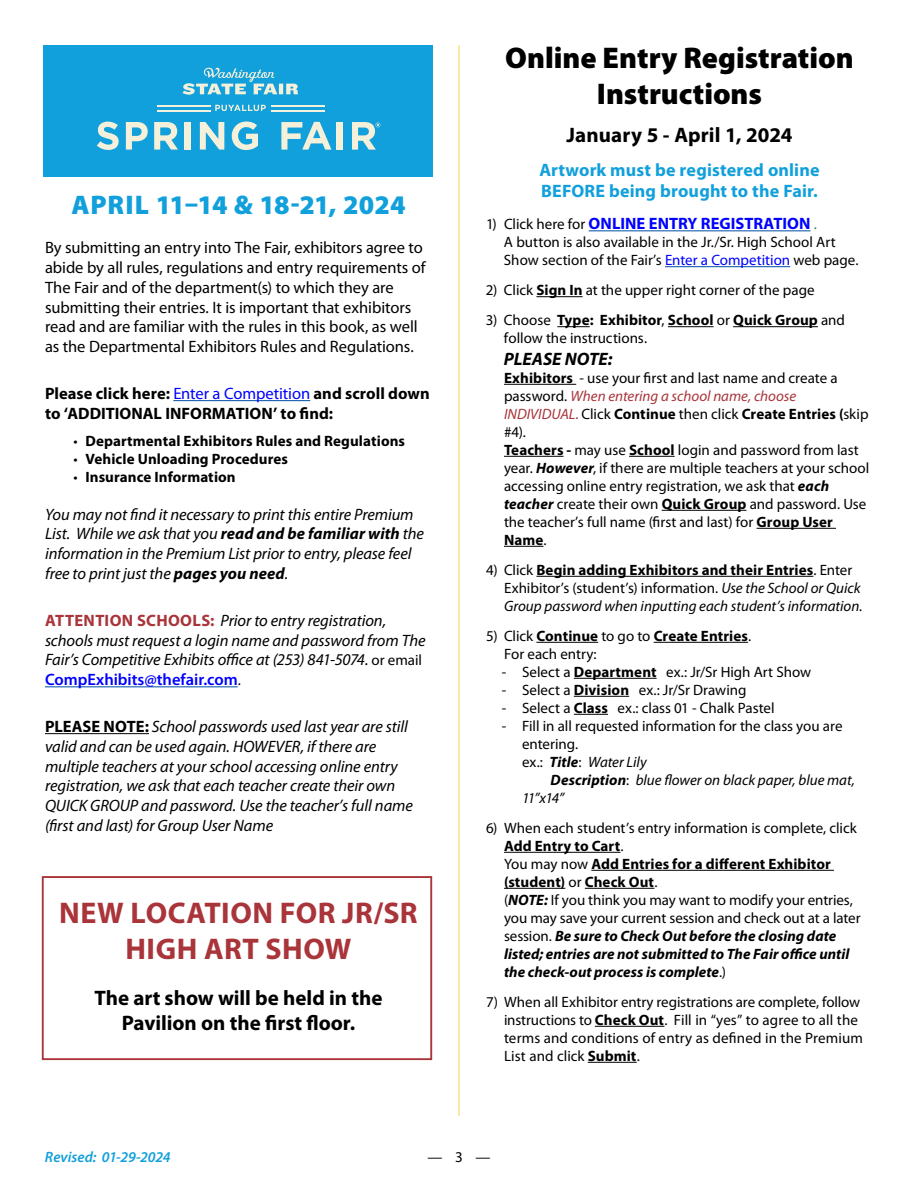
<style>
.page{position:relative;width:918px;height:1188px;background:#fff}
.page>*{position:absolute;margin:0;border:0;box-sizing:border-box;transform-origin:0 0}
.t1{font:900 30px/36px "Myriad Pro";color:#000;text-align:center}
.t2{font:700 30px/36px "Myriad Pro";letter-spacing:.02em;color:#a9343a;text-align:center}
.t3{font:900 27px "Myriad Pro";letter-spacing:.01em;color:#11a0db}
.t4{font:700 21px/25.2px "Myriad Pro";color:#000;text-align:center}
.t5{font:700 18px/21.6px "Myriad Pro";letter-spacing:.01em;color:#11a0db}
.t6{font:italic 700 18px "Myriad Pro";letter-spacing:-.005em;color:#000}
.t7{font:italic 16.5px/19.8px "Myriad Pro";letter-spacing:-.005em;color:#000}
.t8{font:16.5px/19.8px "Myriad Pro";letter-spacing:-.005em;color:#000}
.t9{font:700 16.5px/19.8px "Myriad Pro";color:#000}
.t10{font:700 16.5px "Myriad Pro";color:#00f}
.t11{font:15px/18px "Myriad Pro";color:#000}
.t12{font:italic 15px/18px "Myriad Pro";color:#000}
.t13{font:700 15px "Myriad Pro";letter-spacing:.005em;color:#000}
.t14{font:italic 600 15px "Myriad Pro";letter-spacing:-.005em;color:#11a0db}
.s1{font-weight:400;color:#00f}
.s2{font-weight:400}
.s3{font-weight:700}
.s4{font-weight:700;font-style:normal;color:#a9343a}
.s5{font-style:normal;font-size:15px}
.s6{font-weight:600;font-style:normal;color:#00f}
.s7{font-weight:700;font-style:normal}
.s8{font-weight:400;font-size:15px;color:#000}
.s9{font-weight:400;font-size:15px;color:#229045}
.s10{color:#00f}
.s11{font-style:italic;color:#a9343a}
.s12{font-weight:700;font-style:italic}
.s13{font-style:normal}
.s14{font-style:italic}
</style>
<div class="page">
<hr style="left:173px;top:400px;width:137px;height:1px;background:#004ba5">
<hr style="left:45px;top:686px;width:193px;height:1px;background:#004ba5">
<hr style="left:45px;top:733px;width:104px;height:1px;background:#000">
<div style="left:44px;top:45px;width:389px;height:132px;background:#11a0db"></div>
<svg style="left:183px;top:68px;width:115px;height:27px"></svg>
<svg style="left:215px;top:105px;width:51px;height:6px"></svg>
<hr style="left:157px;top:105px;width:54px;height:1px;background:#f4f0d9">
<hr style="left:157px;top:110px;width:54px;height:1px;background:#f4f0d9">
<hr style="left:271px;top:105px;width:53px;height:1px;background:#f4f0d9">
<hr style="left:271px;top:110px;width:53px;height:1px;background:#f4f0d9">
<svg style="left:281px;top:122px;width:50px;height:28px"></svg>
<div style="left:336px;top:122px;width:6px;height:28px;background:#f4f0d9"></div>
<svg style="left:352px;top:122px;width:28px;height:28px"></svg>
<svg style="left:97px;top:122px;width:22px;height:28px"></svg>
<svg style="left:126px;top:122px;width:22px;height:28px"></svg>
<svg style="left:154px;top:122px;width:24px;height:28px"></svg>
<div style="left:185px;top:122px;width:6px;height:28px;background:#f4f0d9"></div>
<svg style="left:200px;top:122px;width:24px;height:28px"></svg>
<svg style="left:232px;top:122px;width:26px;height:28px"></svg>
<hr style="left:589px;top:230px;width:221px;height:1px;background:#004ba5">
<hr style="left:665px;top:266px;width:125px;height:1px;background:#004ba5">
<hr style="left:536px;top:296px;width:47px;height:1px;background:#000">
<hr style="left:557px;top:326px;width:33px;height:1px;background:#000">
<hr style="left:668px;top:326px;width:46px;height:1px;background:#000">
<hr style="left:733px;top:326px;width:85px;height:1px;background:#000">
<hr style="left:504px;top:384px;width:72px;height:1px;background:#000">
<hr style="left:504px;top:456px;width:60px;height:1px;background:#000">
<hr style="left:629px;top:456px;width:46px;height:1px;background:#000">
<hr style="left:662px;top:510px;width:84px;height:1px;background:#000">
<hr style="left:757px;top:528px;width:79px;height:1px;background:#000">
<hr style="left:504px;top:546px;width:39px;height:1px;background:#000">
<hr style="left:536px;top:576px;width:277px;height:1px;background:#000">
<hr style="left:536px;top:642px;width:62px;height:1px;background:#000">
<hr style="left:654px;top:642px;width:94px;height:1px;background:#000">
<hr style="left:574px;top:678px;width:83px;height:1px;background:#000">
<hr style="left:574px;top:696px;width:55px;height:1px;background:#000">
<hr style="left:574px;top:714px;width:34px;height:1px;background:#000">
<hr style="left:504px;top:852px;width:116px;height:1px;background:#000">
<hr style="left:591px;top:870px;width:243px;height:1px;background:#000">
<hr style="left:504px;top:888px;width:61px;height:1px;background:#000">
<hr style="left:585px;top:888px;width:69px;height:1px;background:#000">
<hr style="left:595px;top:1026px;width:69px;height:1px;background:#000">
<hr style="left:588px;top:1062px;width:49px;height:1px;background:#000">
<div style="left:42px;top:876px;width:390px;height:184px;border:2px solid #a93439"></div>
<hr style="left:459px;top:45px;width:1px;height:1071px;background:#f8d44c">
<h2 class="t3" style="left:72px;top:189px;width:335px">APRIL 11–14 &amp; 18-21, 2024</h2>
<p class="t8" style="left:45px;top:238px;width:382px">By submitting an entry into The Fair, exhibitors agree to abide by all rules, regulations and entry requirements of The Fair and of the department(s) to which they are submitting their entries. It is important that exhibitors read and are familiar with the rules in this book, as well as the Departmental Exhibitors Rules and Regulations.</p>
<p class="t9" style="left:45px;top:383px;width:386px">Please click here: <span class="s1">Enter a Competition</span> and scroll down to ‘ADDITIONAL INFORMATION’ to find:</p>
<p class="t13" style="left:74px;top:431px;width:333px"><span class="s2">•</span> Departmental Exhibitors Rules and Regulations</p>
<p class="t13" style="left:74px;top:449px;width:216px"><span class="s2">•</span> Vehicle Unloading Procedures</p>
<p class="t13" style="left:74px;top:467px;width:164px"><span class="s2">•</span> Insurance Information</p>
<p class="t7" style="left:45px;top:504px;width:381px">You may not find it necessary to print this entire Premium List. While we ask that you <span class="s3">read and be familiar with</span> the information in the Premium List prior to entry, please feel free to print just the <span class="s3">pages you need</span>.</p>
<p class="t7" style="left:45px;top:610px;width:382px"><span class="s4">ATTENTION SCHOOLS:</span> Prior to entry registration, schools must request a login name and password from The Fair’s Competitive Exhibits office at (253) 841-5074. <span class="s5">or email </span><span class="s6">CompExhibits@thefair.com</span><span class="s5">.</span></p>
<p class="t7" style="left:45px;top:716px;width:369px"><span class="s7">PLEASE NOTE:</span> School passwords used last year are still valid and can be used again. HOWEVER, if there are multiple teachers at your school accessing online entry registration, we ask that each teacher create their own QUICK GROUP and password. Use the teacher’s full name (first and last) for Group User Name</p>
<h1 class="t2" style="left:59px;top:894px;width:360px">NEW LOCATION FOR JR/SR<br>HIGH ART SHOW</h1>
<h3 class="t4" style="left:94px;top:985px;width:290px">The art show will be held in the<br>Pavilion on the first floor.</h3>
<h1 class="t1" style="left:505px;top:40px;width:350px">Online Entry Registration<br>Instructions</h1>
<h3 class="t4" style="left:566px;top:122px;width:228px">January 5 - April 1, 2024</h3>
<p class="t5" style="left:539px;top:158px;width:282px">Artwork must be registered online<br>BEFORE being brought to the Fair.</p>
<p class="t10" style="left:486px;top:213px;width:332px"><span class="s8">1) Click here for</span> ONLINE ENTRY REGISTRATION <span class="s9">.</span></p>
<p class="t11" style="left:504px;top:233px;width:356px">A button is also available in the Jr./Sr. High School Art<br>Show section of the Fair’s <span class="s10">Enter a Competition</span> web page.</p>
<p class="t11" style="left:486px;top:281px;width:330px">2) Click <span class="s3">Sign In</span> at the upper right corner of the page</p>
<p class="t11" style="left:504px;top:311px;width:343px;text-indent:-18px">3) Choose <span class="s3">Type: Exhibitor</span>, <span class="s3">School</span> or <span class="s3">Quick Group</span> and follow the instructions.</p>
<p class="t6" style="left:504px;top:347px;width:110px">PLEASE NOTE:</p>
<p class="t11" style="left:504px;top:369px;width:367px"><span class="s3">Exhibitors</span> - use your first and last name and create a password. <span class="s11">When entering a school name, choose INDIVIDUAL.</span> Click <span class="s3">Continue</span> then click <span class="s3">Create Entries (</span>skip #4).<br><span class="s3">Teachers -</span> may use <span class="s3">School</span> login and password from last year. <span class="s12">However</span>, if there are multiple teachers at your school accessing online entry registration, we ask that <span class="s12">each teacher</span> create their own <span class="s3">Quick Group</span> and password. Use the teacher’s full name (first and last) for <span class="s3">Group User Name</span>.</p>
<p class="t12" style="left:504px;top:561px;width:360px;text-indent:-18px"><span class="s13">4) Click</span> <span class="s7">Begin adding Exhibitors and their Entries</span><span class="s13">. Enter<br>Exhibitor’s (student’s) information.</span> Use the School or Quick<br>Group password when inputting each student’s information.</p>
<p class="t11" style="left:504px;top:627px;width:249px;text-indent:-18px">5) Click <span class="s3">Continue</span> to go to <span class="s3">Create Entries</span>.<br>For each entry:</p>
<p class="t11" style="left:502px;top:663px;width:311px">- Select a <span class="s3">Department</span> ex.: Jr/Sr High Art Show</p>
<p class="t11" style="left:502px;top:681px;width:246px">- Select a <span class="s3">Division</span> ex.: Jr/Sr Drawing</p>
<p class="t11" style="left:502px;top:699px;width:274px">- Select a <span class="s3">Class</span> ex.: class 01 - Chalk Pastel</p>
<p class="t11" style="left:522px;top:717px;width:322px;text-indent:-20px">- Fill in all requested information for the class you are entering.<br>ex.: <span class="s12">Title</span>: <span class="s14">Water Lily</span></p>
<p class="t12" style="left:522px;top:771px;width:334px;text-indent:29px"><span class="s3">Description</span><span class="s13">:</span> blue flower on black paper, blue mat,<br>11”x14”</p>
<p class="t11" style="left:504px;top:819px;width:358px;text-indent:-18px">6) When each student’s entry information is complete, click <span class="s3">Add Entry to Cart</span>.<br>You may now <span class="s3">Add Entries for a different Exhibitor (student)</span> or <span class="s3">Check Out</span>.<br>(<span class="s12">NOTE:</span> If you think you may want to modify your entries, you may save your current session and check out at a later session. <span class="s12">Be sure to Check Out before the closing date listed; entries are not submitted to The Fair office until the check-out process is complete</span>.)</p>
<p class="t11" style="left:504px;top:993px;width:360px;text-indent:-18px">7) When all Exhibitor entry registrations are complete, follow instructions to <span class="s3">Check Out</span>. Fill in “yes” to agree to all the terms and conditions of entry as defined in the Premium List and click <span class="s3">Submit</span>.</p>
<p class="t14" style="left:45px;top:1147px;width:127px">Revised: 01-29-2024</p>
<p class="t11" style="left:427px;top:1147px;width:65px">— 3 —</p>
</div>
